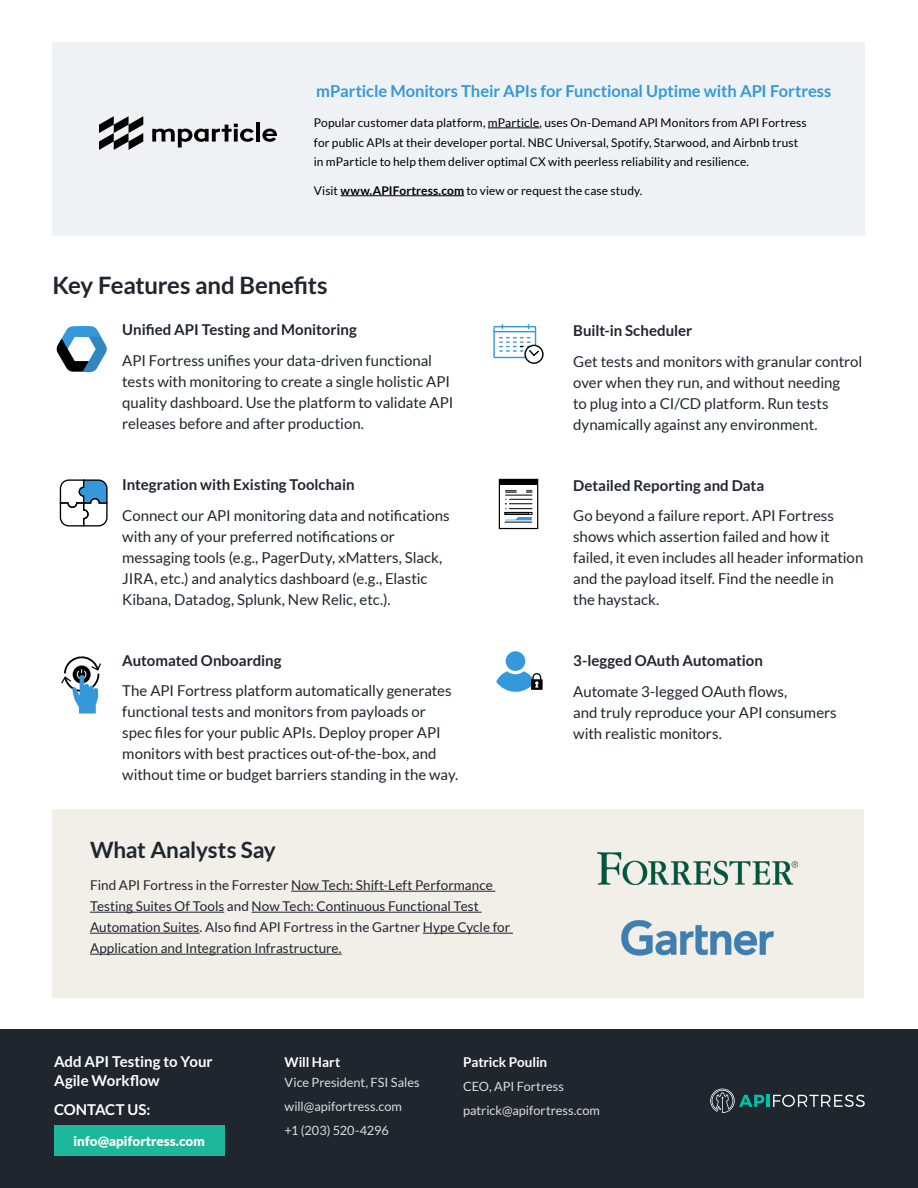
<style>
.page{position:relative;width:918px;height:1188px;background:#fff}
.page>*{position:absolute;margin:0;border:0;box-sizing:border-box;transform-origin:0 0}
.t1{font:700 24px "Lato";letter-spacing:-.01em;color:#20262e}
.t2{font:700 22.5px "Lato";letter-spacing:-.01em;color:#20262e}
.t3{font:700 16.5px "Lato";letter-spacing:-.005em;color:#3399db}
.t4{font:15px/21px "Lato";color:#20262e}
.t5{font:700 15px "Lato";letter-spacing:-.005em;color:#20262e}
.t6{font:700 15px/19.5px "Lato";color:#fff}
.t7{font:13.5px/21px "Lato";color:#20262e}
.t8{font:700 13.5px "Lato";letter-spacing:-.005em;color:#fff}
.t9{font:900 13.5px "Lato";letter-spacing:.005em;color:#fff}
.t10{font:12.75px/24px "Lato";color:#ddd}
.t11{font:12px/19.5px "Lato";letter-spacing:.005em;color:#000}
.s1{font-weight:700}
</style>
<div class="page">
<div style="left:52px;top:809px;width:812px;height:189px;background:#f2eee8"></div>
<hr style="left:291px;top:891px;width:204px;height:1px;background:#20262e">
<hr style="left:90px;top:912px;width:134px;height:1px;background:#20262e">
<hr style="left:252px;top:912px;width:230px;height:1px;background:#20262e">
<hr style="left:90px;top:933px;width:110px;height:1px;background:#20262e">
<hr style="left:423px;top:933px;width:90px;height:1px;background:#20262e">
<hr style="left:90px;top:954px;width:252px;height:1px;background:#20262e">
<svg style="left:56px;top:326px;width:51px;height:46px"></svg>
<svg style="left:59px;top:479px;width:49px;height:48px"></svg>
<svg style="left:61px;top:656px;width:40px;height:58px"></svg>
<div style="left:493px;top:326px;width:43px;height:32px;border:1px solid #3498db"></div>
<hr style="left:494px;top:331px;width:42px;height:1px;background:#3498db">
<svg style="left:525px;top:345px;width:18px;height:18px"></svg>
<div style="left:524px;top:345px;width:20px;height:19px;border:1px solid #000;border-radius:50%"></div>
<svg style="left:500px;top:337px;width:40px;height:20px"></svg>
<svg style="left:496px;top:651px;width:47px;height:41px"></svg>
<div style="left:499px;top:479px;width:39px;height:50px;border:1px solid #000"></div>
<div style="left:499px;top:479px;width:39px;height:6px;background:#000"></div>
<svg style="left:505px;top:517px;width:27px;height:6px"></svg>
<svg style="left:505px;top:490px;width:27px;height:19px"></svg>
<div style="left:505px;top:512px;width:27px;height:3px;border:1px solid #000"></div>
<div style="left:505px;top:512px;width:24px;height:3px;border:1px solid #000"></div>
<div style="left:0;top:1029px;width:918px;height:159px;background:#20262e"></div>
<hr style="left:766px;top:1095px;width:4px;height:12px;background:#00c2a6">
<svg style="left:773px;top:1095px;width:92px;height:12px"></svg>
<svg style="left:710px;top:1089px;width:54px;height:24px"></svg>
<div style="left:54px;top:1125px;width:171px;height:31px;background:#1db899"></div>
<img style="left:598px;top:853px;width:199px;height:32px">
<img style="left:621px;top:920px;width:153px;height:36px">
<div style="left:52px;top:42px;width:813px;height:193px;background:#eff2f4"></div>
<hr style="left:488px;top:128px;width:51px;height:1px;background:#000">
<hr style="left:340px;top:195px;width:124px;height:1px;background:#000">
<svg style="left:99px;top:116px;width:44px;height:34px"></svg>
<svg style="left:152px;top:124px;width:102px;height:23px"></svg>
<hr style="left:256px;top:123px;width:4px;height:19px;background:#000">
<svg style="left:262px;top:129px;width:15px;height:13px"></svg>
<p class="t3" style="left:316px;top:82px;width:517px">mParticle Monitors Their APIs for Functional Uptime with API Fortress</p>
<p class="t11" style="left:314px;top:113px;width:494px">Popular customer data platform, mParticle, uses On-Demand API Monitors from API Fortress for public APIs at their developer portal. NBC Universal, Spotify, Starwood, and Airbnb trust in mParticle to help them deliver optimal CX with peerless reliability and resilience.</p>
<p class="t11" style="left:314px;top:181px;width:330px">Visit <span class="s1">www.APIFortress.com</span> to view or request the case study.</p>
<h1 class="t1" style="left:52px;top:271px;width:277px">Key Features and Benefits</h1>
<p class="t5" style="left:122px;top:321px;width:236px">Unified API Testing and Monitoring</p>
<p class="t4" style="left:122px;top:350px;width:333px">API Fortress unifies your data-driven functional tests with monitoring to create a single holistic API quality dashboard. Use the platform to validate API releases before and after production.</p>
<p class="t5" style="left:122px;top:476px;width:234px">Integration with Existing Toolchain</p>
<p class="t4" style="left:122px;top:504px;width:329px">Connect our API monitoring data and notifications with any of your preferred notifications or messaging tools (e.g., PagerDuty, xMatters, Slack, JIRA, etc.) and analytics dashboard (e.g., Elastic Kibana, Datadog, Splunk, New Relic, etc.).</p>
<p class="t5" style="left:122px;top:651px;width:161px">Automated Onboarding</p>
<p class="t4" style="left:122px;top:680px;width:337px">The API Fortress platform automatically generates functional tests and monitors from payloads or spec files for your public APIs. Deploy proper API monitors with best practices out-of-the-box, and without time or budget barriers standing in the way.</p>
<h2 class="t2" style="left:90px;top:837px;width:187px">What Analysts Say</h2>
<p class="t7" style="left:90px;top:875px;width:422px">Find API Fortress in the Forrester Now Tech: Shift-Left Performance Testing Suites Of Tools and Now Tech: Continuous Functional Test Automation Suites. Also find API Fortress in the Gartner Hype Cycle for Application and Integration Infrastructure.</p>
<p class="t5" style="left:573px;top:322px;width:121px">Built-in Scheduler</p>
<p class="t4" style="left:573px;top:351px;width:291px">Get tests and monitors with granular control over when they run, and without needing<br>to plug into a CI/CD platform. Run tests dynamically against any environment.</p>
<p class="t5" style="left:573px;top:477px;width:193px">Detailed Reporting and Data</p>
<p class="t4" style="left:573px;top:505px;width:292px">Go beyond a failure report. API Fortress shows which assertion failed and how it failed, it even includes all header information and the payload itself. Find the needle in<br>the haystack.</p>
<p class="t5" style="left:573px;top:652px;width:191px">3-legged OAuth Automation</p>
<p class="t4" style="left:573px;top:681px;width:265px">Automate 3-legged OAuth flows,<br>and truly reproduce your API consumers with realistic monitors.</p>
<p class="t6" style="left:54px;top:1051px;width:160px">Add API Testing to Your<br>Agile Workflow</p>
<p class="t6" style="left:54px;top:1099px;width:98px">CONTACT US:</p>
<p class="t9" style="left:74px;top:1131px;width:133px">info@apifortress.com</p>
<p class="t8" style="left:285px;top:1055px;width:57px">Will Hart</p>
<p class="t10" style="left:285px;top:1070px;width:137px">Vice President, FSI Sales will@apifortress.com<br>+1 (203) 520-4296</p>
<p class="t8" style="left:463px;top:1055px;width:86px">Patrick Poulin</p>
<p class="t10" style="left:463px;top:1074px;width:138px">CEO, API Fortress patrick@apifortress.com</p>
</div>
